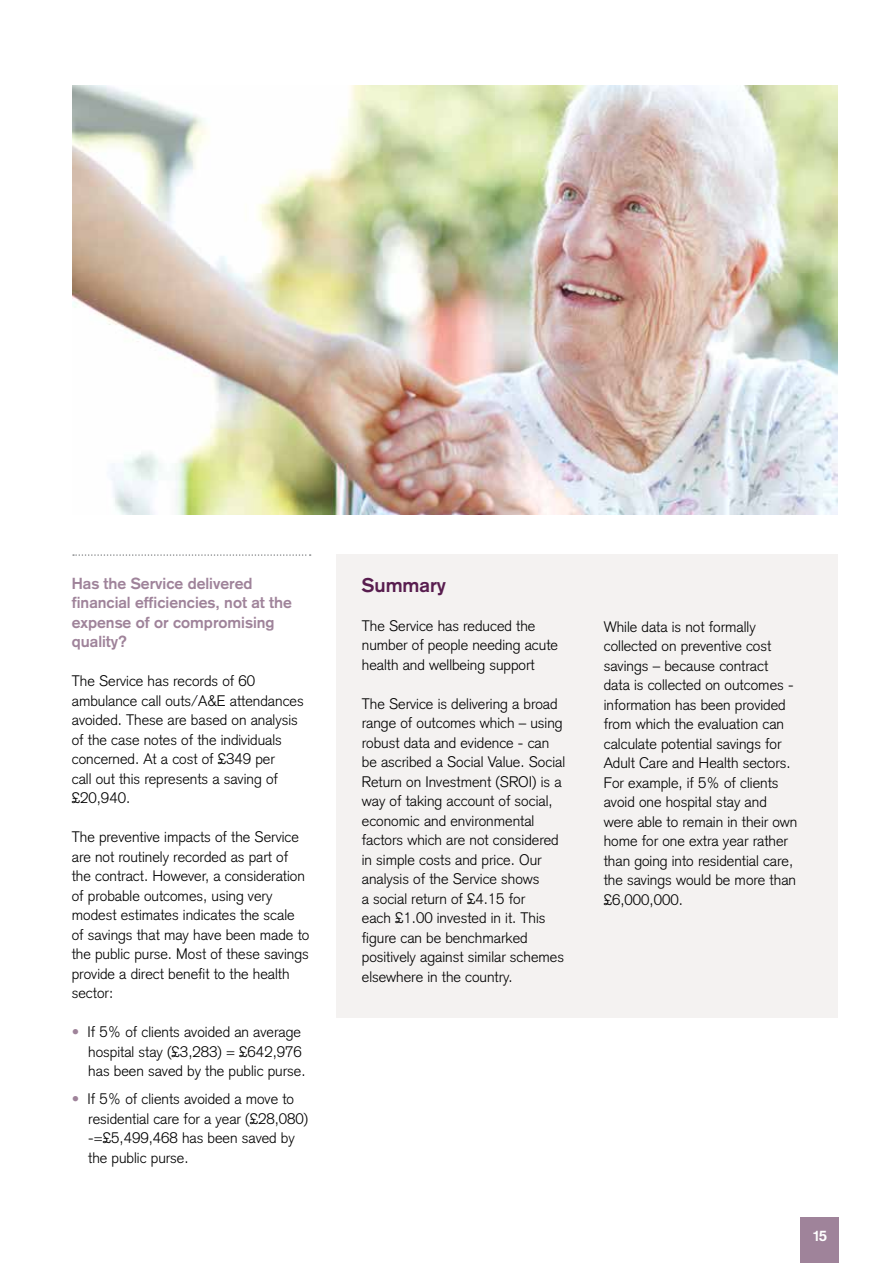
<style>
.page{position:relative;width:893px;height:1263px;background:#fff}
.page>*{position:absolute;margin:0;border:0;box-sizing:border-box;transform-origin:0 0}
.t1{font:700 19.5px "Akzidenz Grotesk";color:#581d4f}
.t2{font:700 15.75px/19.5px "Akzidenz Grotesk";color:#9f839a}
.t3{font:300 15px/19.5px "Akzidenz Grotesk";color:#000}
.t4{font:700 15px "Akzidenz Grotesk";color:#fff}
.s1{color:#9f839a}
</style>
<div class="page">
<div style="left:336px;top:554px;width:502px;height:464px;background:#f4f2f1"></div>
<img style="left:72px;top:85px;width:766px;height:429px">
<svg style="left:73px;top:554px;width:238px;height:2px"></svg>
<div style="left:800px;top:1217px;width:39px;height:46px;background:#9f839a"></div>
<p class="t2" style="left:72px;top:573px;width:222px">Has the Service delivered financial efficiencies, not at the expense of or compromising quality?</p>
<p class="t3" style="left:72px;top:671px;width:233px">The Service has records of 60 ambulance call outs/A&amp;E attendances avoided. These are based on analysis of the case notes of the individuals concerned. At a cost of £349 per<br>call out this represents a saving of £20,940.</p>
<p class="t3" style="left:72px;top:827px;width:239px">The preventive impacts of the Service are not routinely recorded as part of the contract. However, a consideration of probable outcomes, using very modest estimates indicates the scale of savings that may have been made to the public purse. Most of these savings provide a direct benefit to the health sector:</p>
<p class="t3" style="left:88px;top:1022px;width:219px;text-indent:-16px"><span class="s1">•</span> If 5% of clients avoided an average hospital stay (£3,283) = £642,976 has been saved by the public purse.</p>
<p class="t3" style="left:88px;top:1089px;width:222px;text-indent:-16px"><span class="s1">•</span> If 5% of clients avoided a move to residential care for a year (£28,080) -=£5,499,468 has been saved by the public purse.</p>
<h1 class="t1" style="left:362px;top:573px;width:86px">Summary</h1>
<p class="t3" style="left:362px;top:616px;width:198px">The Service has reduced the number of people needing acute health and wellbeing support</p>
<p class="t3" style="left:362px;top:694px;width:205px">The Service is delivering a broad range of outcomes which – using robust data and evidence - can be ascribed a Social Value. Social<br>Return on Investment (SROI) is a way of taking account of social, economic and environmental factors which are not considered in simple costs and price. Our analysis of the Service shows<br>a social return of £4.15 for<br>each £1.00 invested in it. This figure can be benchmarked positively against similar schemes elsewhere in the country.</p>
<p class="t3" style="left:604px;top:617px;width:195px">While data is not formally collected on preventive cost savings – because contract data is collected on outcomes - information has been provided from which the evaluation can calculate potential savings for<br>Adult Care and Health sectors.<br>For example, if 5% of clients avoid one hospital stay and were able to remain in their own home for one extra year rather than going into residential care, the savings would be more than £6,000,000.</p>
<p class="t4" style="left:812px;top:1227px;width:17px">15</p>
</div>
